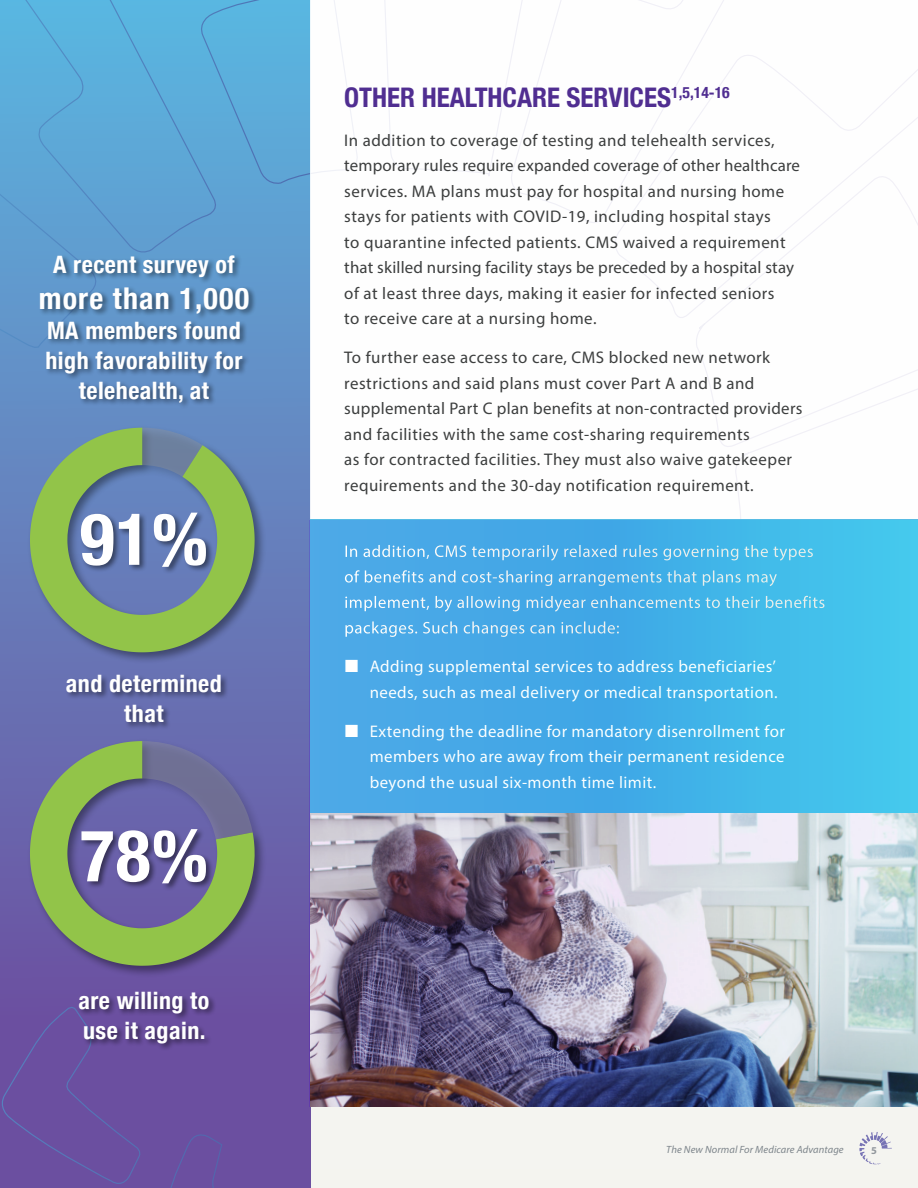
<style>
.page{position:relative;width:918px;height:1188px;background:#fff}
.page>*{position:absolute;margin:0;border:0;box-sizing:border-box;transform-origin:0 0}
.t1{font:700 condensed 72px "Helvetica Neue";color:#fff}
.t2{font:700 condensed 30px "Helvetica Neue";letter-spacing:.04em;color:#fff}
.t3{font:700 condensed 27px "Helvetica Neue";color:#502e91}
.t4{font:700 condensed 24px/30px "Helvetica Neue";letter-spacing:.02em;color:#fff;text-align:center}
.t5{font:16.8px/25.5px "Myriad Pro";letter-spacing:.03em;color:#3c3e3e}
.t6{font:16.8px/25.5px "Myriad Pro";letter-spacing:.03em;color:#fff}
.t7{font:italic 10.5px "Myriad Pro";letter-spacing:.01em;color:#7d858b}
.t8{font:700 10.5px "Myriad Pro";color:#92979d}
</style>
<div class="page">
<svg style="left:0;top:1097px;width:918px;height:91px"></svg>
<svg style="left:0;top:0;width:310px;height:1097px;background:#628bc3"></svg>
<svg style="left:30px;top:428px;width:8px;height:224px;background:#70909e"></svg>
<div style="left:38px;top:254px;width:219px;height:797px;background:#000;opacity:.5"></div>
<img style="left:309px;top:521px;width:609px;height:586px">
<svg style="left:346px;top:660px;width:12px;height:12px"></svg>
<svg style="left:346px;top:725px;width:12px;height:12px"></svg>
<h3 class="t4" style="left:53px;top:248px;width:183px">A recent survey of</h3>
<h2 class="t2" style="left:39px;top:274px;width:212px">more than 1,000</h2>
<h3 class="t4" style="left:45px;top:314px;width:198px">MA members found high favorability for telehealth, at</h3>
<h1 class="t1" style="left:80px;top:479px;width:130px">91%</h1>
<h3 class="t4" style="left:66px;top:667px;width:157px">and determined that</h3>
<h1 class="t1" style="left:80px;top:796px;width:130px">78%</h1>
<h3 class="t4" style="left:78px;top:984px;width:132px;text-align:left">are willing to use it again.</h3>
<h3 class="t3" style="left:344px;top:75px;width:387px">OTHER HEALTHCARE SERVICES<sup>1,5,14-16</sup></h3>
<p class="t5" style="left:344px;top:127px;width:457px">In addition to coverage of testing and telehealth services, temporary rules require expanded coverage of other healthcare services. MA plans must pay for hospital and nursing home stays for patients with COVID-19, including hospital stays<br>to quarantine infected patients. CMS waived a requirement that skilled nursing facility stays be preceded by a hospital stay of at least three days, making it easier for infected seniors<br>to receive care at a nursing home.</p>
<p class="t5" style="left:344px;top:345px;width:460px">To further ease access to care, CMS blocked new network restrictions and said plans must cover Part A and B and supplemental Part C plan benefits at non-contracted providers and facilities with the same cost-sharing requirements<br>as for contracted facilities. They must also waive gatekeeper requirements and the 30-day notification requirement.</p>
<p class="t6" style="left:344px;top:538px;width:482px">In addition, CMS temporarily relaxed rules governing the types of benefits and cost-sharing arrangements that plans may implement, by allowing midyear enhancements to their benefits packages. Such changes can include:</p>
<p class="t6" style="left:370px;top:654px;width:409px">Adding supplemental services to address beneficiaries’ needs, such as meal delivery or medical transportation.</p>
<p class="t6" style="left:370px;top:718px;width:417px;text-align:justify">Extending the deadline for mandatory disenrollment for members who are away from their permanent residence beyond the usual six-month time limit.</p>
<p class="t7" style="left:666px;top:1143px;width:179px">The New Normal For Medicare Advantage</p>
<p class="t8" style="left:871px;top:1143px;width:7px">5</p>
</div>
